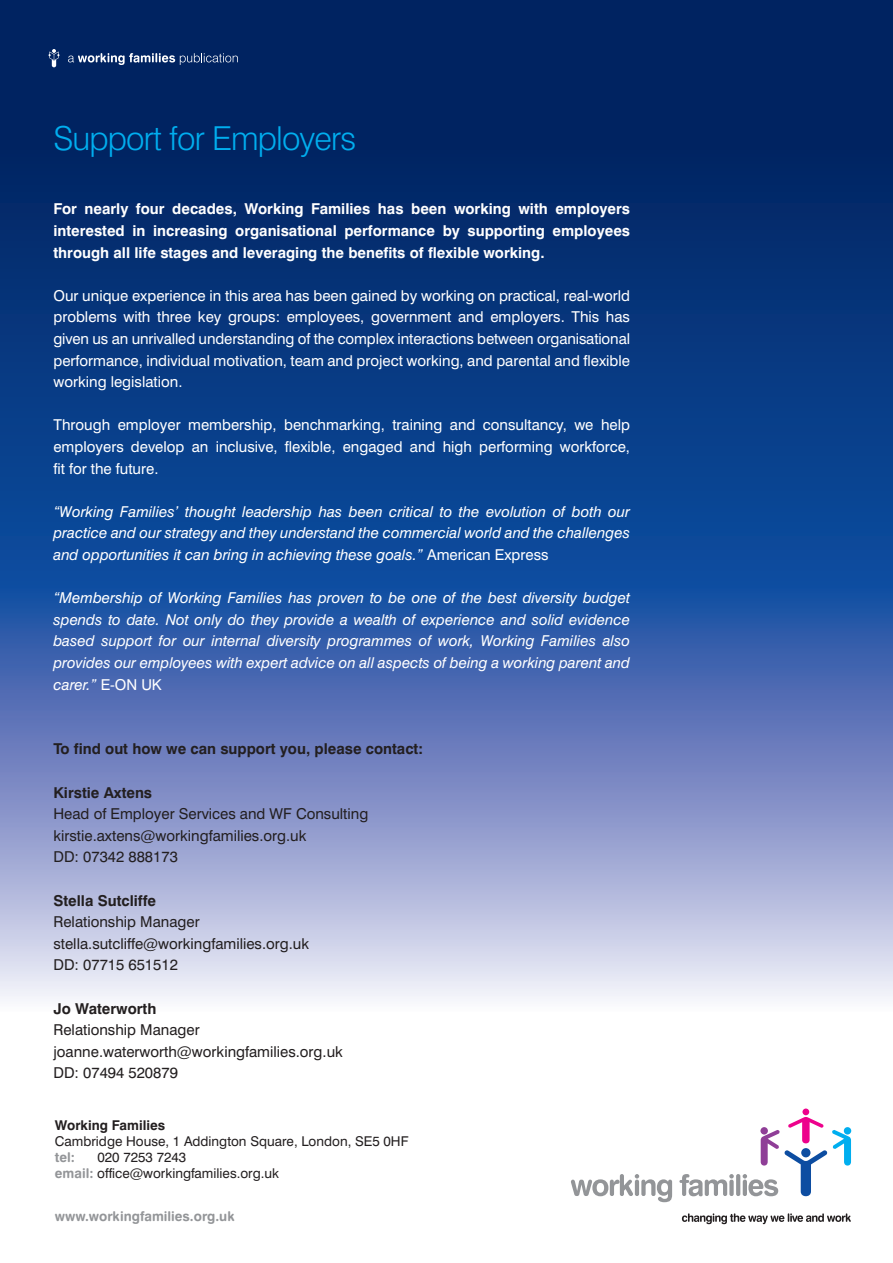
<style>
.page{position:relative;width:893px;height:1263px;background:#fff}
.page>*{position:absolute;margin:0;border:0;box-sizing:border-box;transform-origin:0 0}
.t1{font:300 33px "Swiss 721 BT";letter-spacing:-.025em;color:#00aeef}
.t2{font:italic 15px/21.6px "Swiss 721 BT";color:#fff;text-align:justify}
.t3{font:15px/21.6px "Swiss 721 BT";color:#fff;text-align:justify}
.t4{font:15px/21.6px "Swiss 721 BT";color:#231f20}
.t5{font:700 15px/21.6px "Swiss 721 BT";color:#fff;text-align:justify}
.t6{font:700 15px "Swiss 721 BT";color:#231f20}
.t7{font:13.5px/16.2px "Swiss 721 BT";color:#231f20}
.t8{font:13.5px "Swiss 721 BT Bold Rounded";color:#939598}
.t9{font:700 13.5px "Swiss 721 BT";color:#231f20}
.s1{font-style:normal}
.s2{font-family:"Swiss 721 BT Bold Rounded";color:#939598}
</style>
<div class="page">
<div style="left:0;top:150px;width:893px;height:440px;background:linear-gradient(to bottom,#012563,#0d4ea1)"></div>
<div style="left:0;top:0;width:893px;height:150px;background:#002361"></div>
<div style="left:0;top:588px;width:893px;height:424px;background:linear-gradient(to bottom,#15429d,#f5ecf7)"></div>
<svg style="left:49px;top:49px;width:10px;height:18px"></svg>
<svg style="left:68px;top:53px;width:170px;height:12px"></svg>
<svg style="left:571px;top:1174px;width:101px;height:28px"></svg>
<svg style="left:679px;top:1174px;width:55px;height:22px"></svg>
<hr style="left:736px;top:1174px;width:4px;height:22px;background:#939598;border-radius:2px">
<svg style="left:682px;top:1213px;width:169px;height:11px"></svg>
<div style="left:802px;top:1108px;width:7px;height:7px;background:#ed028c;border-radius:50%"></div>
<svg style="left:743px;top:1117px;width:108px;height:79px"></svg>
<h1 class="t1" style="left:53px;top:126px;width:305px">Support for Employers</h1>
<p class="t5" style="left:53px;top:200px;width:578px">For nearly four decades, Working Families has been working with employers interested in increasing organisational performance by supporting employees through all life stages and leveraging the benefits of flexible working.</p>
<p class="t3" style="left:53px;top:286px;width:578px">Our unique experience in this area has been gained by working on practical, real-world problems with three key groups: employees, government and employers. This has given us an unrivalled understanding of the complex interactions between organisational performance, individual motivation, team and project working, and parental and flexible working legislation.</p>
<p class="t3" style="left:53px;top:416px;width:578px">Through employer membership, benchmarking, training and consultancy, we help employers develop an inclusive, flexible, engaged and high performing workforce, fit for the future.</p>
<p class="t2" style="left:53px;top:502px;width:578px">“Working Families’ thought leadership has been critical to the evolution of both our practice and our strategy and they understand the commercial world and the challenges and opportunities it can bring in achieving these goals.” <span class="s1">American Express</span></p>
<p class="t2" style="left:53px;top:588px;width:578px">“Membership of Working Families has proven to be one of the best diversity budget spends to date. Not only do they provide a wealth of experience and solid evidence based support for our internal diversity programmes of work, Working Families also provides our employees with expert advice on all aspects of being a working parent and carer.” <span class="s1">E-ON UK</span></p>
<p class="t6" style="left:53px;top:744px;width:371px">To find out how we can support you, please contact:</p>
<p class="t6" style="left:53px;top:787px;width:100px">Kirstie Axtens</p>
<p class="t4" style="left:53px;top:804px;width:316px">Head of Employer Services and WF Consulting kirstie.axtens@workingfamilies.org.uk<br>DD: 07342 888173</p>
<p class="t6" style="left:53px;top:895px;width:104px">Stella Sutcliffe</p>
<p class="t4" style="left:53px;top:912px;width:257px">Relationship Manager stella.sutcliffe@workingfamilies.org.uk<br>DD: 07715 651512</p>
<p class="t6" style="left:53px;top:1003px;width:104px">Jo Waterworth</p>
<p class="t4" style="left:53px;top:1020px;width:291px">Relationship Manager joanne.waterworth@workingfamilies.org.uk<br>DD: 07494 520879</p>
<p class="t9" style="left:55px;top:1120px;width:112px">Working Families</p>
<p class="t7" style="left:55px;top:1134px;width:355px">Cambridge House, 1 Addington Square, London, SE5 0HF</p>
<p class="t8" style="left:55px;top:1152px;width:22px">tel:</p>
<p class="t7" style="left:55px;top:1150px;width:226px;text-indent:43px">020 7253 7243<br><span class="s2">email:</span> office@workingfamilies.org.uk</p>
<p class="t8" style="left:55px;top:1211px;width:181px">www.workingfamilies.org.uk</p>
</div>
